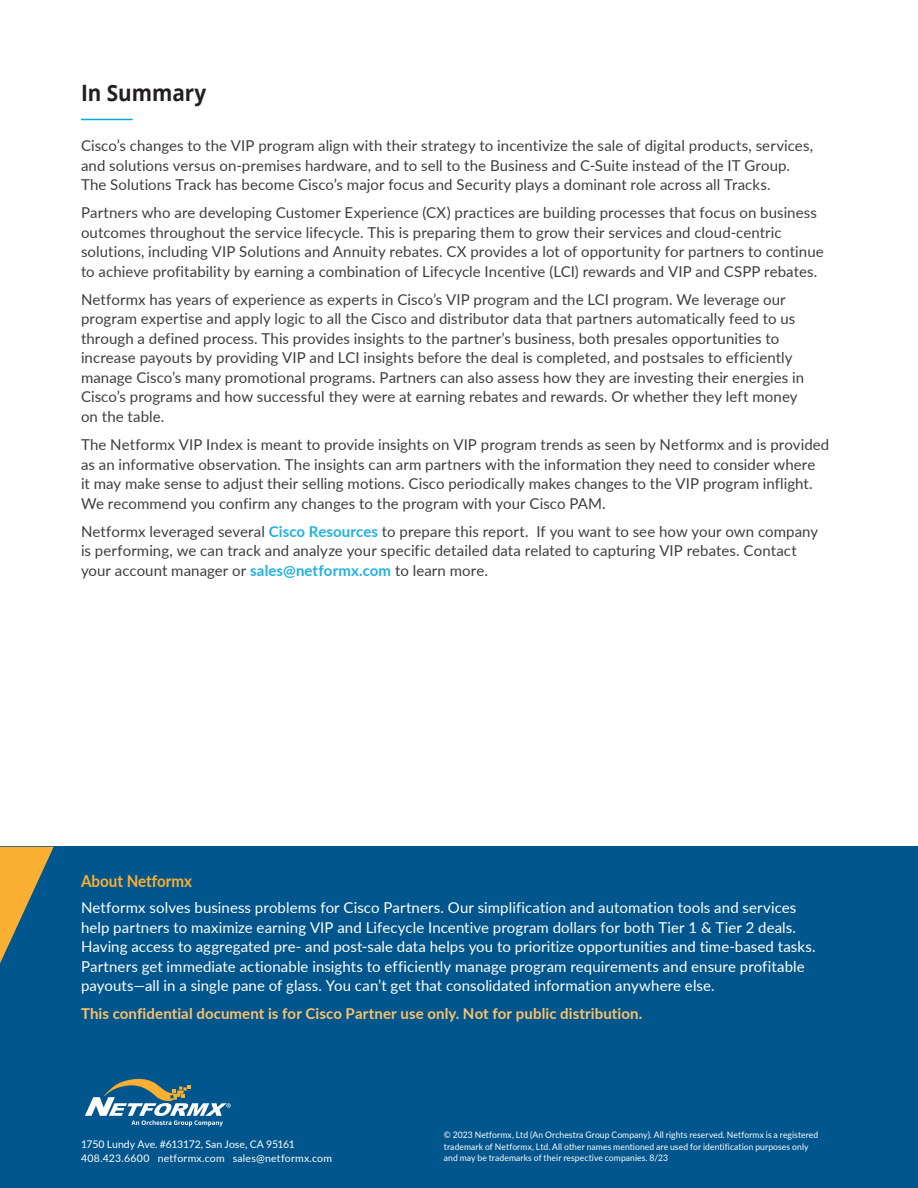
<style>
.page{position:relative;width:918px;height:1188px;background:#fff}
.page>*{position:absolute;margin:0;border:0;box-sizing:border-box;transform-origin:0 0}
.Body_Header{font:700 22.5px "Open Sans";color:#231f20;scale:.92 1}
.Body_Subhead{font:700 16.5px "Lato";color:#fbb033;scale:.92 1}
.Body_Text{font:15px/19.5px "Lato";letter-spacing:.005em;color:#3e3e3f}
.Body_Text-2{font:15px/19.5px "Lato";letter-spacing:.005em;color:#fff}
.Body_Text-3{font:700 15px "Lato";letter-spacing:.005em;color:#fdc268}
.Address_Line{font:10.5px/13.5px "Lato";letter-spacing:.01em;color:#fff}
.Disclaimer{font:9px/11.6px "Lato";letter-spacing:.01em;color:#fff;scale:.95 1}
.s1{font-weight:700;color:#1fb1e1}
</style>
<div class="page">
<div style="left:0;top:847px;width:918px;height:341px;background:#00568d"></div>
<svg style="left:85px;top:1079px;width:146px;height:47px"></svg>
<svg style="left:0;top:847px;width:54px;height:116px"></svg>
<hr style="left:81px;top:119px;width:52px;height:1px;background:#06a9de">
<p class="Body_Header" style="left:81px;top:77px;width:138px">In Summary</p>
<p class="Body_Text" style="left:81px;top:135px;width:734px">Cisco’s changes to the VIP program align with their strategy to incentivize the sale of digital products, services, and solutions versus on-premises hardware, and to sell to the Business and C-Suite instead of the IT Group.<br>The Solutions Track has become Cisco’s major focus and Security plays a dominant role across all Tracks.</p>
<p class="Body_Text" style="left:81px;top:203px;width:744px">Partners who are developing Customer Experience (CX) practices are building processes that focus on business outcomes throughout the service lifecycle. This is preparing them to grow their services and cloud-centric solutions, including VIP Solutions and Annuity rebates. CX provides a lot of opportunity for partners to continue to achieve profitability by earning a combination of Lifecycle Incentive (LCI) rewards and VIP and CSPP rebates.</p>
<p class="Body_Text" style="left:81px;top:289px;width:725px">Netformx has years of experience as experts in Cisco’s VIP program and the LCI program. We leverage our program expertise and apply logic to all the Cisco and distributor data that partners automatically feed to us through a defined process. This provides insights to the partner’s business, both presales opportunities to increase payouts by providing VIP and LCI insights before the deal is completed, and postsales to efficiently manage Cisco’s many promotional programs. Partners can also assess how they are investing their energies in Cisco’s programs and how successful they were at earning rebates and rewards. Or whether they left money on the table.</p>
<p class="Body_Text" style="left:81px;top:434px;width:750px">The Netformx VIP Index is meant to provide insights on VIP program trends as seen by Netformx and is provided as an informative observation. The insights can arm partners with the information they need to consider where<br>it may make sense to adjust their selling motions. Cisco periodically makes changes to the VIP program inflight.<br>We recommend you confirm any changes to the program with your Cisco PAM.</p>
<p class="Body_Text" style="left:81px;top:521px;width:739px">Netformx leveraged several <span class="s1">Cisco Resources</span> to prepare this report. If you want to see how your own company is performing, we can track and analyze your specific detailed data related to capturing VIP rebates. Contact your account manager or <span class="s1">sales@netformx.com</span> to learn more.</p>
<p class="Body_Subhead" style="left:81px;top:869px;width:122px">About Netformx</p>
<p class="Body_Text-2" style="left:81px;top:897px;width:736px">Netformx solves business problems for Cisco Partners. Our simplification and automation tools and services help partners to maximize earning VIP and Lifecycle Incentive program dollars for both Tier 1 &amp; Tier 2 deals.<br>Having access to aggregated pre- and post-sale data helps you to prioritize opportunities and time-based tasks.<br>Partners get immediate actionable insights to efficiently manage program requirements and ensure profitable payouts—all in a single pane of glass. You can’t get that consolidated information anywhere else.</p>
<p class="Body_Text-3" style="left:81px;top:1003px;width:563px">This confidential document is for Cisco Partner use only. Not for public distribution.</p>
<p class="Address_Line" style="left:81px;top:1137px;width:253px">1750 Lundy Ave. #613172, San Jose, CA 95161<br>408.423.6600 netformx.com sales@netformx.com</p>
<p class="Disclaimer" style="left:444px;top:1129px;width:396px">© 2023 Netformx, Ltd (An Orchestra Group Company). All rights reserved. Netformx is a registered trademark of Netformx, Ltd. All other names mentioned are used for identification purposes only and may be trademarks of their respective companies. 8/23</p>
</div>
